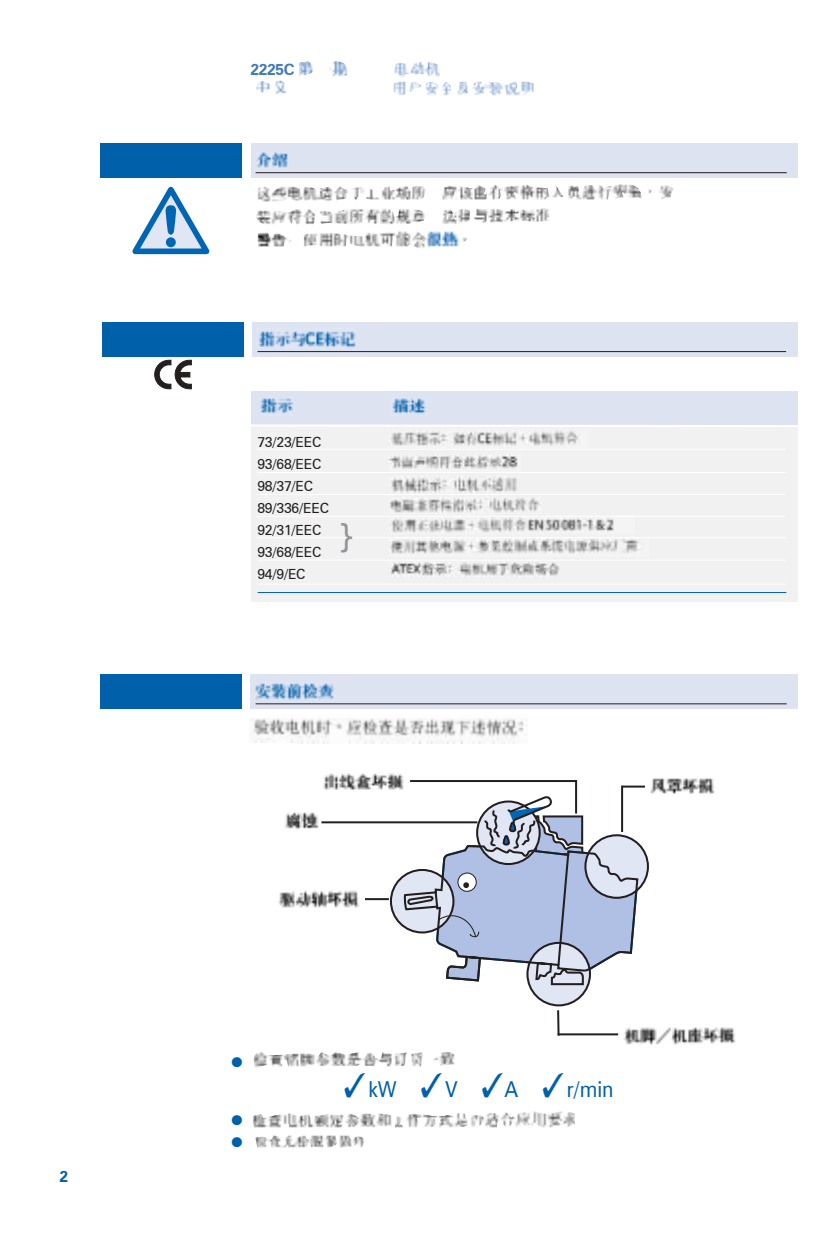
<style>
.page{position:relative;width:840px;height:1246px;background:#fff}
.page>*{position:absolute;margin:0;border:0;box-sizing:border-box;transform-origin:0 0}
.t1{font:32px "Zurich BT";color:#939497}
.t2{font:22px "Zurich BT";color:#0060a9;scale:.88 1}
.t3{font:700 15.6px "Zurich BT";letter-spacing:-.01em;color:#3f79b9}
.t4{font:700 15.6px "Zurich BT";color:#0060a9}
.t5{font:14px/22px "Zurich BT";letter-spacing:-.015em;color:#231f1f}
.t6{font:14px "Zapf Dingbats";color:#0060a9}
</style>
<div class="page">
<div style="left:251px;top:425px;width:547px;height:176px;background:#f1f1f2"></div>
<div style="left:251px;top:392px;width:547px;height:34px;background:#dee3f1"></div>
<svg style="left:251px;top:424px;width:547px;height:3px"></svg>
<hr style="left:257px;top:449px;width:529px;height:1px;background:#fff">
<hr style="left:256px;top:494px;width:529px;height:1px;background:#fff">
<hr style="left:257px;top:584px;width:529px;height:1px;background:#fff">
<hr style="left:258px;top:592px;width:528px;height:1px;background:#0060a9">
<hr style="left:258px;top:472px;width:528px;height:1px;background:#fff">
<div style="left:251px;top:144px;width:547px;height:34px;background:#dee3f1"></div>
<div style="left:100px;top:144px;width:142px;height:34px;background:#0060a9"></div>
<div style="left:102px;top:323px;width:142px;height:34px;background:#0060a9"></div>
<hr style="left:256px;top:172px;width:531px;height:1px;background:#231f1f">
<div style="left:253px;top:323px;width:545px;height:34px;background:#dee3f1"></div>
<hr style="left:258px;top:351px;width:528px;height:1px;background:#231f1f">
<div style="left:100px;top:675px;width:142px;height:34px;background:#0060a9"></div>
<div style="left:251px;top:675px;width:547px;height:34px;background:#dee3f1"></div>
<hr style="left:256px;top:703px;width:531px;height:1px;background:#231f1f">
<svg style="left:132px;top:186px;width:78px;height:69px"></svg>
<div style="left:166px;top:237px;width:10px;height:10px;background:#0066b3;border-radius:50%"></div>
<svg style="left:154px;top:360px;width:38px;height:29px"></svg>
<svg style="left:585px;top:835px;width:63px;height:63px"></svg>
<svg style="left:391px;top:870px;width:62px;height:62px"></svg>
<svg style="left:403px;top:796px;width:236px;height:211px"></svg>
<hr style="left:321px;top:821px;width:156px;height:2px;background:#231f1f">
<hr style="left:353px;top:898px;width:36px;height:2px;background:#231f1f">
<hr style="left:410px;top:780px;width:167px;height:2px;background:#231f1f">
<hr style="left:622px;top:786px;width:28px;height:2px;background:#231f1f">
<hr style="left:575px;top:780px;width:2px;height:34px;background:#231f1f">
<hr style="left:621px;top:786px;width:2px;height:46px;background:#231f1f">
<hr style="left:558px;top:1033px;width:60px;height:2px;background:#231f1f">
<hr style="left:557px;top:1010px;width:3px;height:26px;background:#231f1f">
<img style="left:256px;top:184px;width:418px;height:64px">
<img style="left:257px;top:152px;width:31px;height:16px">
<img style="left:256px;top:80px;width:30px;height:15px">
<img style="left:299px;top:61px;width:48px;height:16px">
<img style="left:393px;top:61px;width:141px;height:35px">
<div style="left:427px;top:228px;width:33px;height:23px;background:#fff"></div>
<img style="left:427px;top:231px;width:33px;height:17px">
<img style="left:259px;top:331px;width:97px;height:17px">
<img style="left:260px;top:398px;width:32px;height:15px">
<img style="left:392px;top:398px;width:34px;height:16px">
<img style="left:391px;top:431px;width:187px;height:15px">
<img style="left:389px;top:455px;width:129px;height:14px">
<img style="left:391px;top:476px;width:125px;height:16px">
<img style="left:390px;top:498px;width:149px;height:15px">
<img style="left:392px;top:517px;width:222px;height:16px">
<img style="left:390px;top:538px;width:248px;height:16px">
<img style="left:391px;top:563px;width:168px;height:14px">
<hr style="left:256px;top:516px;width:529px;height:1px;background:#fff">
<hr style="left:258px;top:537px;width:529px;height:1px;background:#fff">
<hr style="left:258px;top:560px;width:528px;height:1px;background:#fff">
<img style="left:255px;top:683px;width:79px;height:16px">
<img style="left:251px;top:718px;width:273px;height:25px">
<img style="left:323px;top:773px;width:81px;height:17px">
<img style="left:645px;top:778px;width:70px;height:16px">
<img style="left:624px;top:1027px;width:112px;height:18px">
<img style="left:285px;top:812px;width:34px;height:18px">
<img style="left:278px;top:890px;width:86px;height:18px">
<img style="left:253px;top:1111px;width:322px;height:17px">
<img style="left:255px;top:1135px;width:110px;height:13px">
<img style="left:253px;top:1052px;width:202px;height:16px">
<p class="t3" style="left:250px;top:60px;width:46px">2225C</p>
<p class="t5" style="left:257px;top:431px;width:73px">73/23/EEC<br>93/68/EEC<br>98/37/EC<br>89/336/EEC<br>92/31/EEC<br>93/68/EEC<br>94/9/EC</p>
<h1 class="t1" style="left:339px;top:516px;width:17px">}</h1>
<p class="t4" style="left:60px;top:1167px;width:10px">2</p>
<p class="t6" style="left:231px;top:1056px;width:13px">●</p>
<h2 class="t2" style="left:344px;top:1076px;width:308px">✓kW ✓V ✓A ✓r/min</h2>
</div>
